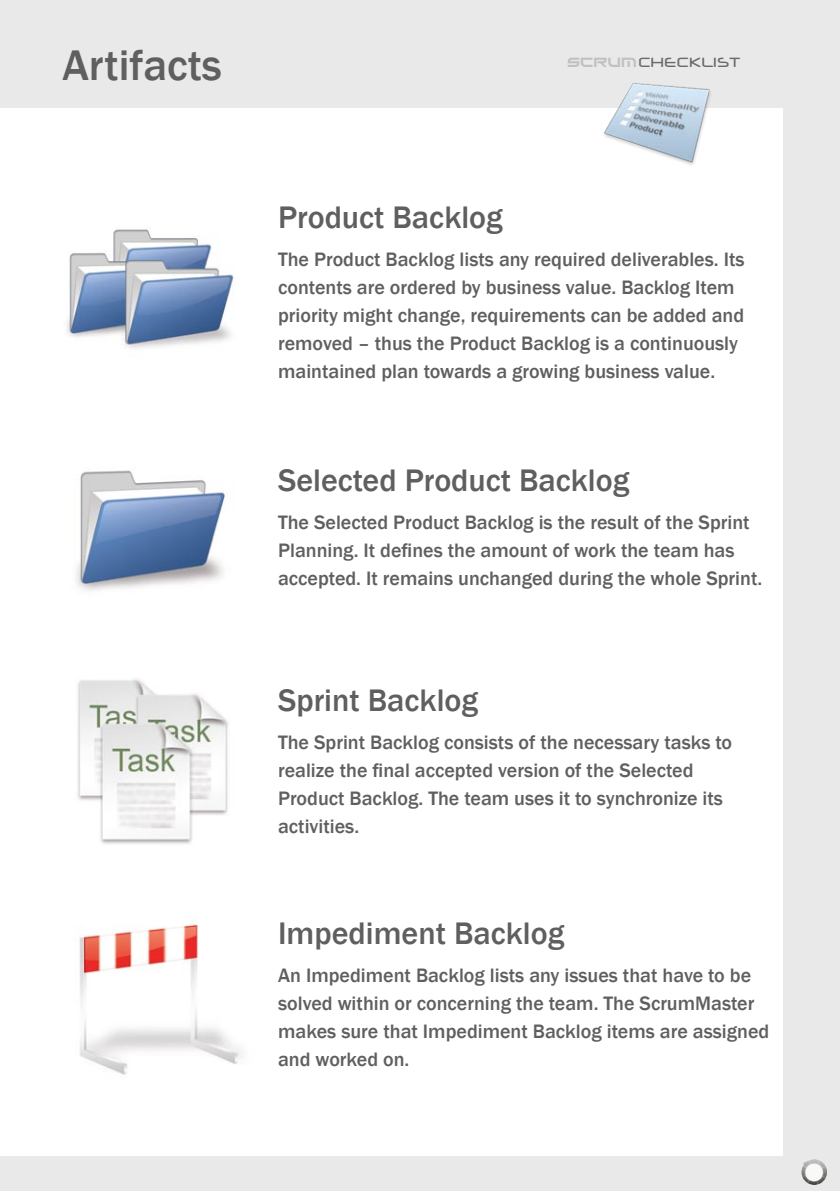
<style>
.page{position:relative;width:840px;height:1191px;background:#fff}
.page>*{position:absolute;margin:0;border:0;box-sizing:border-box;transform-origin:0 0}
.t1{font:500 44px "Franklin Gothic";color:#5f5f5f}
.t2{font:500 32px "Franklin Gothic";color:#5f5f5f}
.t3{font:500 20px/28px "Franklin Gothic";color:#5f5f5f}
.t4{font:500 15px "Neuropol";color:#6a6b6b}
.s1{font-family:"Xirod";font-weight:400;font-size:12.4px;color:#c1c1c1}
</style>
<div class="page">
<div style="left:0;top:1157px;width:839px;height:34px;background:#eae9ea"></div>
<div style="left:0;top:0;width:839px;height:108px;background:#eae9ea"></div>
<img style="left:66px;top:228px;width:168px;height:121px">
<img style="left:75px;top:470px;width:151px;height:121px">
<img style="left:77px;top:679px;width:151px;height:165px">
<img style="left:79px;top:923px;width:164px;height:152px">
<img style="left:604px;top:83px;width:107px;height:82px">
<div style="left:782px;top:0;width:57px;height:1191px;background:#eae9ea"></div>
<img style="left:801px;top:1159px;width:25px;height:26px">
<h1 class="t1" style="left:62px;top:38px;width:161px">Artifacts</h1>
<p class="t4" style="left:567px;top:56px;width:174px"><span class="s1">SCRUM</span>CHECKLIST</p>
<h2 class="t2" style="left:278px;top:197px;width:226px">Product Backlog</h2>
<p class="t3" style="left:278px;top:245px;width:467px">The Product Backlog lists any required deliverables. Its contents are ordered by business value. Backlog Item priority might change, requirements can be added and removed – thus the Product Backlog is a continuously maintained plan towards a growing business value.</p>
<h2 class="t2" style="left:278px;top:460px;width:352px">Selected Product Backlog</h2>
<p class="t3" style="left:278px;top:508px;width:485px">The Selected Product Backlog is the result of the Sprint<br>Planning. It defines the amount of work the team has accepted. It remains unchanged during the whole Sprint.</p>
<h2 class="t2" style="left:278px;top:680px;width:201px">Sprint Backlog</h2>
<p class="t3" style="left:278px;top:728px;width:455px">The Sprint Backlog consists of the necessary tasks to realize the final accepted version of the Selected Product Backlog. The team uses it to synchronize its activities.</p>
<h2 class="t2" style="left:278px;top:913px;width:287px">Impediment Backlog</h2>
<p class="t3" style="left:278px;top:961px;width:492px">An Impediment Backlog lists any issues that have to be solved within or concerning the team. The ScrumMaster makes sure that Impediment Backlog items are assigned and worked on.</p>
</div>
